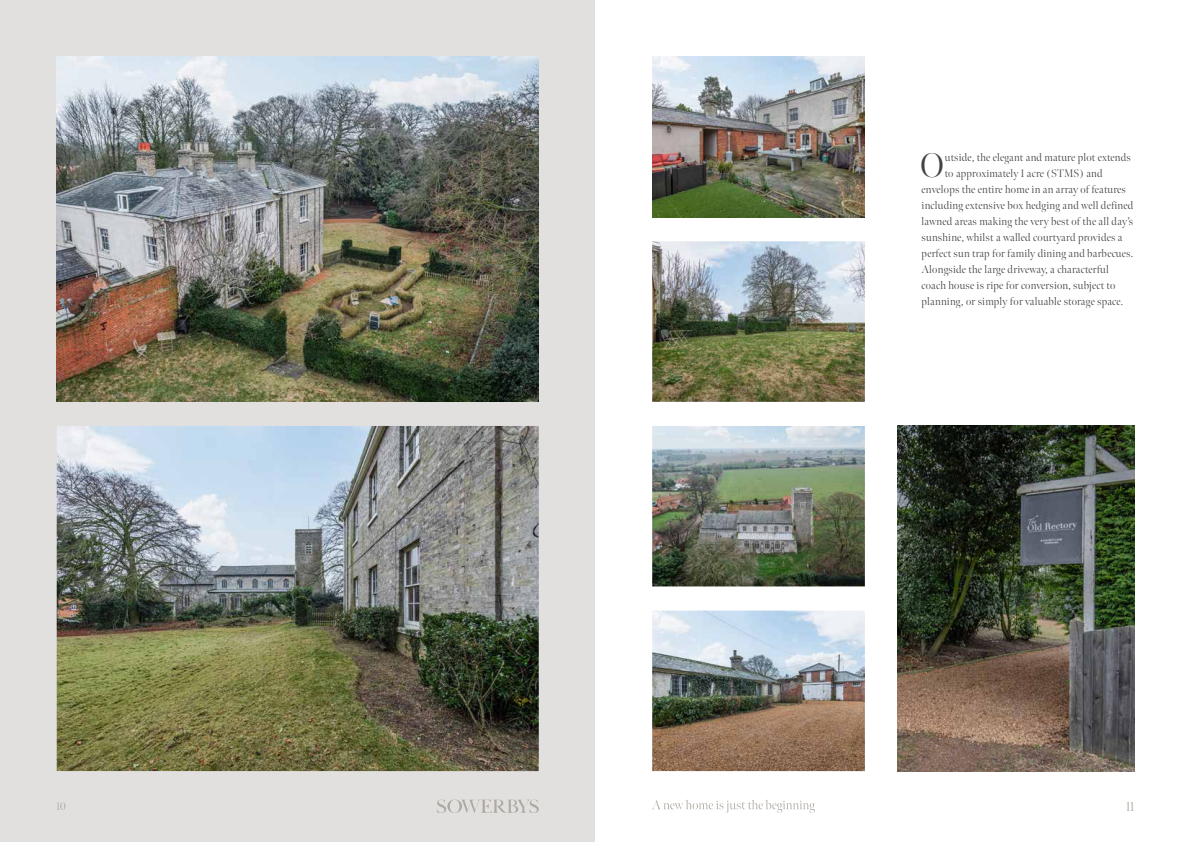
<style>
.page{position:relative;width:1191px;height:842px;background:#fff}
.page>*{position:absolute;margin:0;border:0;box-sizing:border-box;transform-origin:0 0}
.t1{font:300 34px "Meno Banner";color:#434141}
.t2{font:300 13px "Meno Banner";color:#ada8a0}
.t3{font:300 11px "Meno Banner";letter-spacing:.02em;color:#434141}
.t4{font:300 11px "Meno Banner";color:#ada8a0}
</style>
<div class="page">
<div style="left:0;top:0;width:595px;height:842px;background:#e2e0df"></div>
<svg style="left:437px;top:799px;width:102px;height:14px"></svg>
<svg style="left:652px;top:800px;width:162px;height:13px"></svg>
<img style="left:652px;top:241px;width:213px;height:161px">
<img style="left:652px;top:611px;width:213px;height:160px">
<img style="left:652px;top:57px;width:213px;height:160px">
<img style="left:652px;top:426px;width:213px;height:160px">
<img style="left:897px;top:426px;width:237px;height:345px">
<img style="left:57px;top:57px;width:482px;height:345px">
<img style="left:57px;top:426px;width:482px;height:345px">
<h1 class="t1" style="left:920px;top:145px;width:25px">O</h1>
<p class="t3" style="left:944px;top:151px;width:188px">utside, the elegant and mature plot extends</p>
<p class="t3" style="left:944px;top:167px;width:159px">to approximately 1 acre (STMS) and</p>
<p class="t3" style="left:921px;top:183px;width:206px">envelops the entire home in an array of features</p>
<p class="t3" style="left:921px;top:199px;width:213px">including extensive box hedging and well defined</p>
<p class="t3" style="left:921px;top:215px;width:213px">lawned areas making the very best of the all day’s</p>
<p class="t3" style="left:921px;top:231px;width:202px">sunshine, whilst a walled courtyard provides a</p>
<p class="t3" style="left:921px;top:247px;width:213px">perfect sun trap for family dining and barbecues.</p>
<p class="t3" style="left:921px;top:263px;width:189px">Alongside the large driveway, a characterful</p>
<p class="t3" style="left:921px;top:279px;width:195px">coach house is ripe for conversion, subject to</p>
<p class="t3" style="left:921px;top:295px;width:203px">planning, or simply for valuable storage space.</p>
<p class="t4" style="left:57px;top:799px;width:11px">10</p>
<p class="t2" style="left:1126px;top:798px;width:10px">11</p>
</div>
